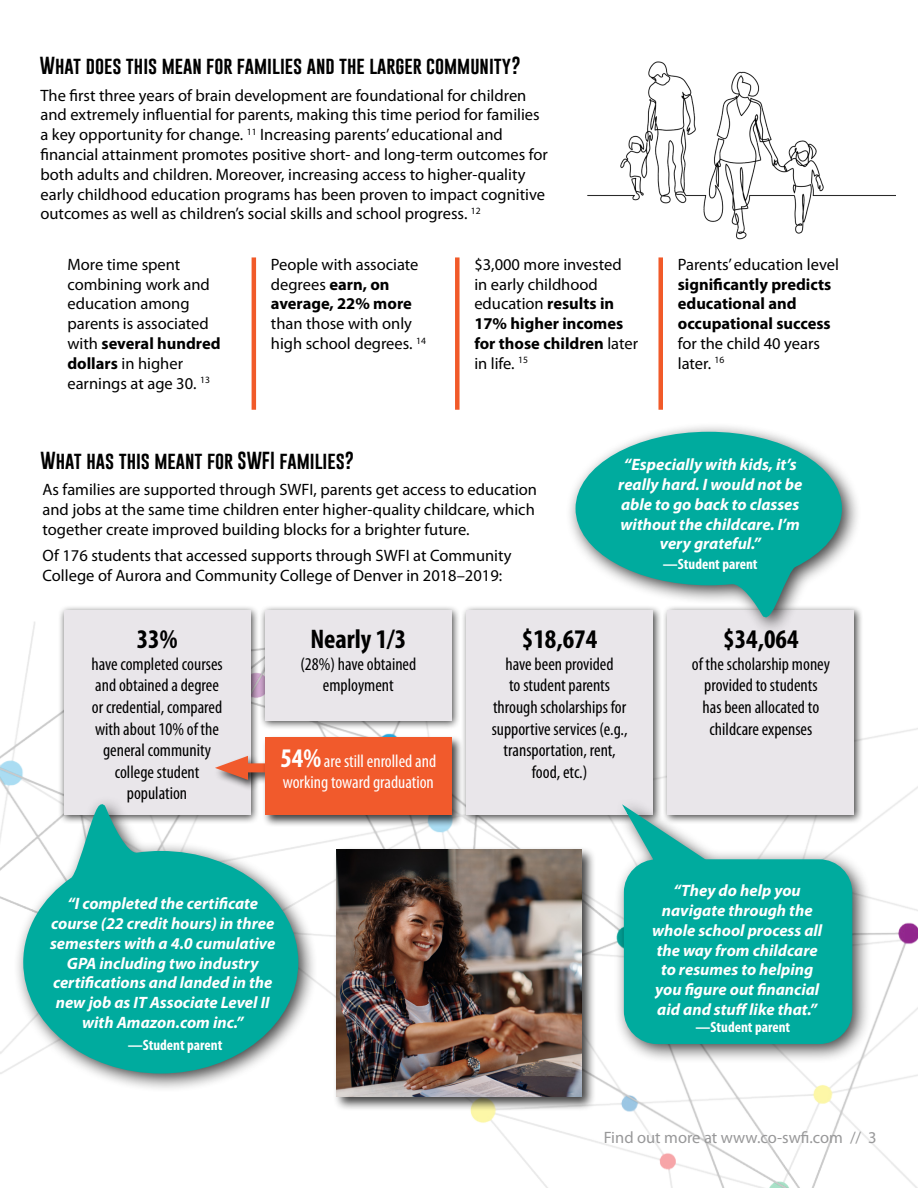
<style>
.page{position:relative;width:918px;height:1188px;background:#fff}
.page>*{position:absolute;margin:0;border:0;box-sizing:border-box;transform-origin:0 0}
.t1{font:700 condensed 27px "Myriad Pro";color:#000}
.t2{font:condensed 18px/21.6px "Myriad Pro";color:#000;text-align:center}
.t3{font:18px "Gobold";color:#000}
.t4{font:condensed 18px/21.6px "Myriad Pro";color:#fff}
.t5{font:16.5px/19.8px "Myriad Pro";color:#000}
.t6{font:italic 700 16.5px/19.8px "Myriad Pro";color:#fff;text-align:center}
.t7{font:700 16.5px/19.8px "Myriad Pro";color:#000}
.t8{font:16.5px "Myriad Pro";color:#989899}
.t9{font:700 condensed 15px "Myriad Pro";color:#fff}
.s1{font-weight:700}
.s2{font-weight:700;font-size:27px}
</style>
<div class="page">
<img style="left:0;top:622px;width:918px;height:566px">
<img style="left:587px;top:61px;width:309px;height:179px">
<div style="left:455px;top:257px;width:5px;height:153px;background:#f15a29"></div>
<div style="left:658px;top:257px;width:5px;height:153px;background:#f15a29"></div>
<hr style="left:252px;top:257px;width:4px;height:153px;background:#f15a29">
<div style="left:57px;top:605px;width:203px;height:219px;background:#000;opacity:.75"></div>
<div style="left:64px;top:611px;width:186px;height:204px;background:#e9e6ea"></div>
<div style="left:259px;top:605px;width:202px;height:125px;background:#000;opacity:.75"></div>
<div style="left:265px;top:611px;width:187px;height:110px;background:#e9e6ea"></div>
<div style="left:460px;top:605px;width:203px;height:219px;background:#000;opacity:.75"></div>
<div style="left:466px;top:611px;width:187px;height:204px;background:#e9e6ea"></div>
<div style="left:662px;top:605px;width:202px;height:219px;background:#000;opacity:.75"></div>
<div style="left:668px;top:611px;width:186px;height:204px;background:#e9e6ea"></div>
<div style="left:13px;top:795px;width:305px;height:298px;background:#000;opacity:.75"></div>
<svg style="left:21px;top:788px;width:280px;height:288px"></svg>
<div style="left:565px;top:421px;width:296px;height:215px;background:#000;opacity:.75"></div>
<svg style="left:573px;top:430px;width:271px;height:200px"></svg>
<div style="left:614px;top:797px;width:258px;height:267px;background:#000;opacity:.75"></div>
<div style="left:626px;top:862px;width:224px;height:180px;background:#00ab9e;border-radius:31px"></div>
<div style="left:624px;top:859px;width:228px;height:185px;border:4px solid #00ab9e;border-radius:31px"></div>
<div style="left:333px;top:846px;width:264px;height:265px;background:#000;opacity:.75"></div>
<img style="left:336px;top:849px;width:246px;height:247px">
<div style="left:213px;top:753px;width:65px;height:39px;background:#000;opacity:.75"></div>
<div style="left:234px;top:763px;width:31px;height:9px;background:#f15a2c"></div>
<svg style="left:215px;top:756px;width:33px;height:24px"></svg>
<div style="left:262px;top:735px;width:202px;height:92px;background:#000;opacity:.75"></div>
<div style="left:265px;top:738px;width:187px;height:77px;background:#f15a2c"></div>
<p class="t3" style="left:40px;top:54px;width:482px">What does this mean for families and the larger community?</p>
<p class="t5" style="left:40px;top:85px;width:509px">The first three years of brain development are foundational for children and extremely influential for parents, making this time period for families a key opportunity for change. <sup>11</sup> Increasing parents’ educational and financial attainment promotes positive short- and long-term outcomes for both adults and children. Moreover, increasing access to higher-quality early childhood education programs has been proven to impact cognitive outcomes as well as children’s social skills and school progress. <sup>12</sup></p>
<p class="t5" style="left:67px;top:254px;width:155px">More time spent combining work and education among parents is associated with <span class="s1">several hundred dollars</span> in higher earnings at age 30. <sup>13</sup></p>
<p class="t5" style="left:474px;top:254px;width:165px">$3,000 more invested in early childhood education <span class="s1">results in<br>17% higher incomes for those children</span> later in life. <sup>15</sup></p>
<p class="t5" style="left:271px;top:254px;width:149px">People with associate degrees <span class="s1">earn, on average, 22% more</span></p>
<p class="t5" style="left:271px;top:314px;width:157px">than those with only high school degrees. <sup>14</sup></p>
<p class="t5" style="left:678px;top:254px;width:163px">Parents’ education level</p>
<p class="t7" style="left:678px;top:274px;width:155px">significantly predicts educational and occupational success</p>
<p class="t5" style="left:678px;top:333px;width:144px">for the child 40 years later. <sup>16</sup></p>
<p class="t3" style="left:40px;top:448px;width:315px">What has this meant for SWFI families?</p>
<p class="t5" style="left:43px;top:479px;width:496px">As families are supported through SWFI, parents get access to education and jobs at the same time children enter higher-quality childcare, which together create improved building blocks for a brighter future.</p>
<p class="t5" style="left:43px;top:545px;width:470px">Of 176 students that accessed supports through SWFI at Community<br>College of Aurora and Community College of Denver in 2018–2019:</p>
<p class="t6" style="left:618px;top:454px;width:186px">“Especially with kids, it’s really hard. I would not be able to go back to classes without the childcare. I’m very grateful.”</p>
<p class="t9" style="left:663px;top:555px;width:96px">—Student parent</p>
<h1 class="t1" style="left:137px;top:622px;width:42px">33%</h1>
<p class="t2" style="left:91px;top:653px;width:133px">have completed courses and obtained a degree or credential, compared with about 10% of the general community college student population</p>
<h1 class="t1" style="left:310px;top:622px;width:98px">Nearly 1/3</h1>
<p class="t2" style="left:300px;top:653px;width:117px">(28%) have obtained employment</p>
<p class="t4" style="left:280px;top:750px;width:157px"><span class="s2">54%</span> are still enrolled and working toward graduation</p>
<p class="t6" style="left:50px;top:893px;width:227px">“I completed the certificate course (22 credit hours) in three semesters with a 4.0 cumulative<br>GPA including two industry certifications and landed in the new job as IT Associate Level II with Amazon.com inc.”</p>
<p class="t9" style="left:128px;top:1035px;width:96px">—Student parent</p>
<h1 class="t1" style="left:522px;top:622px;width:77px">$18,674</h1>
<p class="t2" style="left:492px;top:653px;width:137px">have been provided<br>to student parents through scholarships for supportive services (e.g., transportation, rent, food, etc.)</p>
<h1 class="t1" style="left:723px;top:622px;width:77px">$34,064</h1>
<p class="t2" style="left:692px;top:653px;width:140px">of the scholarship money provided to students<br>has been allocated to childcare expenses</p>
<p class="t6" style="left:652px;top:880px;width:172px">“They do help you navigate through the whole school process all the way from childcare to resumes to helping you figure out financial aid and stuff like that.”</p>
<p class="t9" style="left:696px;top:1018px;width:96px">—Student parent</p>
<p class="t8" style="left:604px;top:1127px;width:275px">Find out more at www.co-swfi.com // 3</p>
</div>
